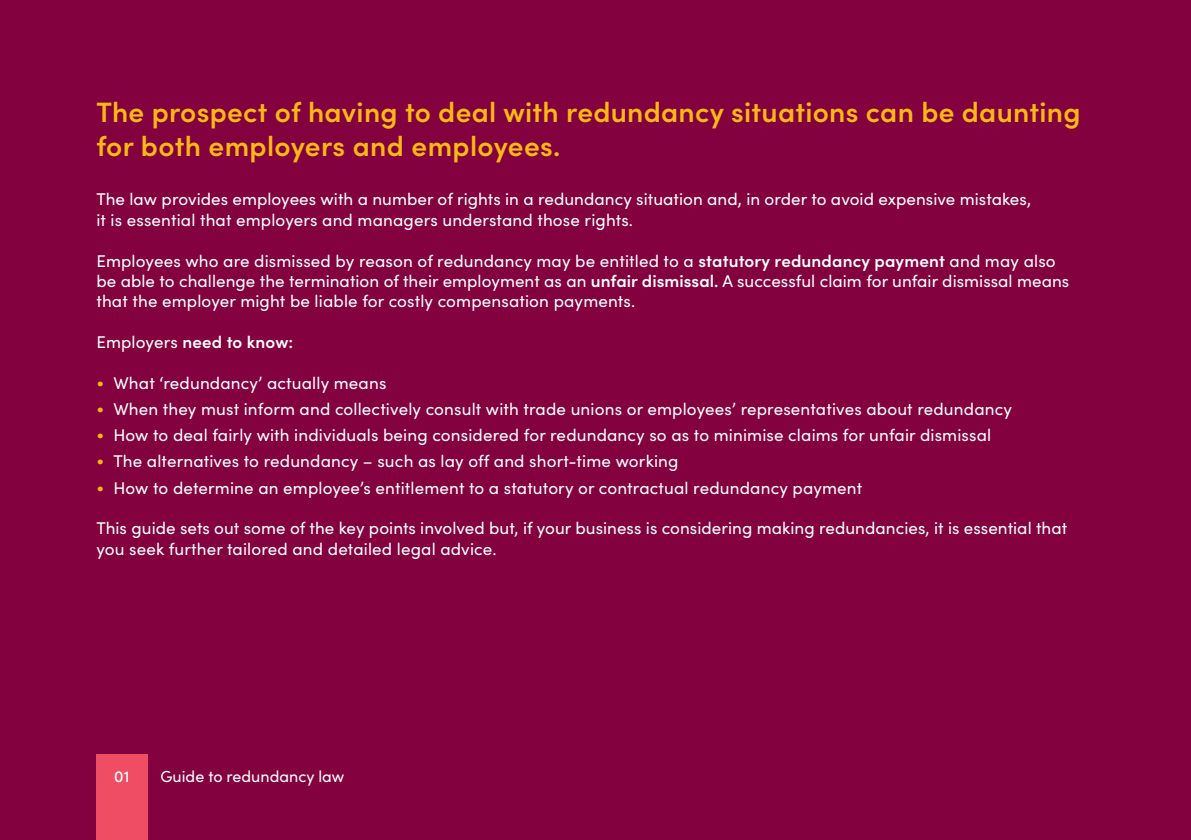
<style>
.page{position:relative;width:1191px;height:840px;background:#fff}
.page>*{position:absolute;margin:0;border:0;box-sizing:border-box;transform-origin:0 0}
.t1{font:600 28px/33.6px "Sofia Pro";letter-spacing:.01em;color:#fcb814}
.t2{font:17px/20.4px "Sofia Pro";letter-spacing:.01em;color:#fff}
.t3{font:600 17px "Sofia Pro";letter-spacing:.01em;color:#fff}
.t4{font:16px "Sofia Pro";color:#fff}
.t5{font:500 16px "Sofia Pro";color:#fff}
.s1{font-weight:600}
.s2{font-weight:400}
.s3{color:#fcb814}
</style>
<div class="page">
<div style="left:0;top:0;width:1191px;height:839px;background:#83013e"></div>
<div style="left:96px;top:754px;width:51px;height:85px;background:#ef4d63"></div>
<p class="t1" style="left:96px;top:94px;width:985px">The prospect of having to deal with redundancy situations can be daunting for both employers and employees.</p>
<p class="t2" style="left:96px;top:188px;width:936px">The law provides employees with a number of rights in a redundancy situation and, in order to avoid expensive mistakes, it is essential that employers and managers understand those rights.</p>
<p class="t2" style="left:96px;top:249px;width:974px">Employees who are dismissed by reason of redundancy may be entitled to a <span class="s1">statutory redundancy payment</span> and may also be able to challenge the termination of their employment as an <span class="s1">unfair dismissal.</span> A successful claim for unfair dismissal means that the employer might be liable for costly compensation payments.</p>
<p class="t3" style="left:96px;top:329px;width:198px"><span class="s2">Employers</span> need to know:</p>
<p class="t2" style="left:96px;top:372px;width:291px"><span class="s3">•</span> What ‘redundancy’ actually means</p>
<p class="t2" style="left:96px;top:398px;width:917px"><span class="s3">•</span> When they must inform and collectively consult with trade unions or employees’ representatives about redundancy</p>
<p class="t2" style="left:96px;top:424px;width:896px"><span class="s3">•</span> How to deal fairly with individuals being considered for redundancy so as to minimise claims for unfair dismissal</p>
<p class="t2" style="left:96px;top:450px;width:583px"><span class="s3">•</span> The alternatives to redundancy – such as lay off and short-time working</p>
<p class="t2" style="left:96px;top:476px;width:767px"><span class="s3">•</span> How to determine an employee’s entitlement to a statutory or contractual redundancy payment</p>
<p class="t2" style="left:96px;top:517px;width:972px">This guide sets out some of the key points involved but, if your business is considering making redundancies, it is essential that you seek further tailored and detailed legal advice.</p>
<p class="t5" style="left:114px;top:764px;width:17px">01</p>
<p class="t4" style="left:160px;top:764px;width:185px">Guide to redundancy law</p>
</div>
